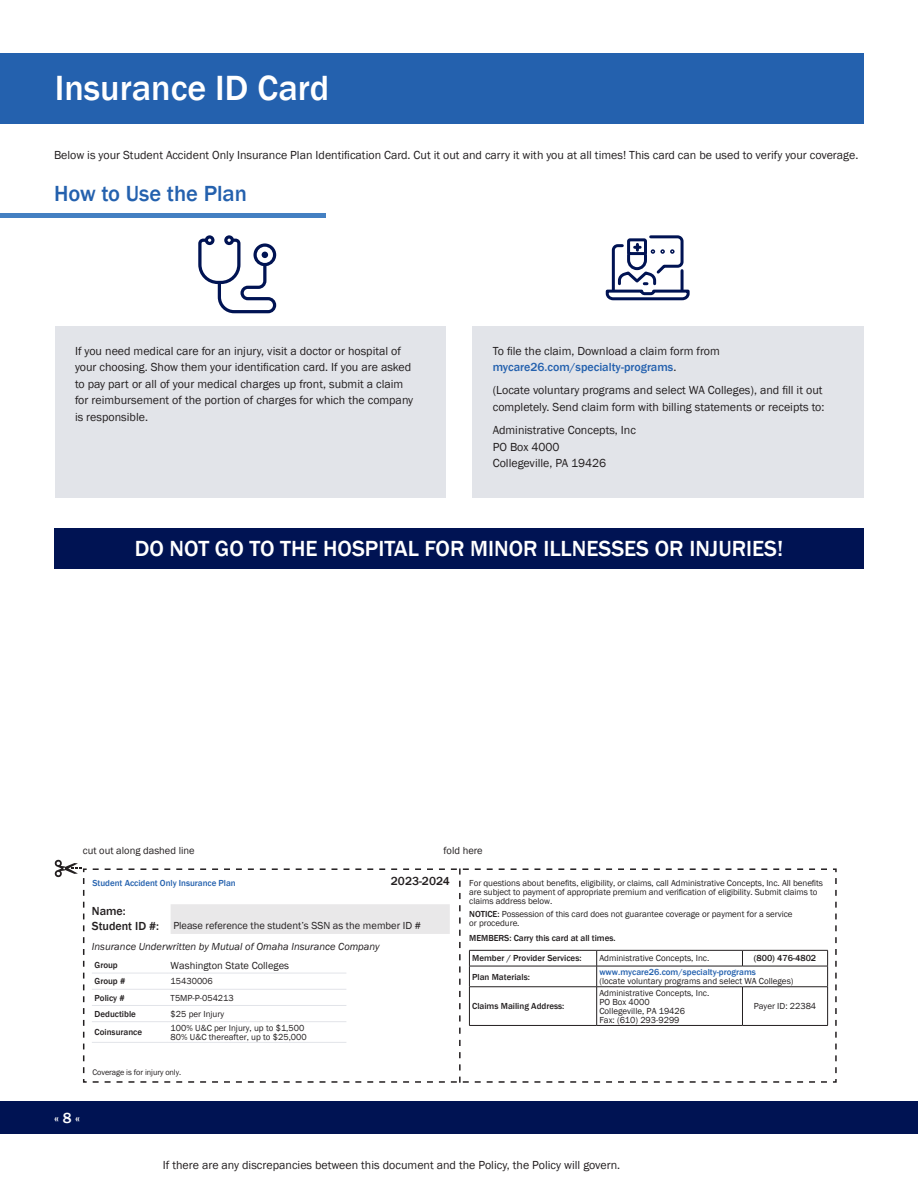
<style>
.page{position:relative;width:918px;height:1188px;background:#fff}
.page>*{position:absolute;margin:0;border:0;box-sizing:border-box;transform-origin:0 0}
.t1{font:500 36px "Franklin Gothic";color:#fff}
.t2{font:500 22.5px "Franklin Gothic";color:#fff}
.t3{font:500 22.5px "Franklin Gothic";color:#2461ae}
.t4{font:500 15px "Franklin Gothic";color:#fff}
.t5{font:12px/16.5px "Franklin Gothic";color:#231f20}
.t6{font:500 12px "Franklin Gothic";color:#231f20}
.t7{font:10.5px "Franklin Gothic";color:#231f20}
.t8{font:italic 10.5px "Franklin Gothic";color:#231f20}
.t9{font:9px/9px "Franklin Gothic";letter-spacing:-.005em;color:#231f20}
.t10{font:500 9px "Franklin Gothic";color:#231f20}
.t11{font:500 9px "Franklin Gothic";letter-spacing:-.005em;color:#2461ae}
.t12{font:8.25px "Franklin Gothic";letter-spacing:-.01em;color:#231f20}
.s1{font-weight:500;color:#2461ae}
.s2{font-weight:500;font-size:12px}
.s3{font-weight:500}
</style>
<div class="page">
<div style="left:0;top:1102px;width:918px;height:32px;background:#001353"></div>
<div style="left:0;top:53px;width:864px;height:71px;background:#2461ae"></div>
<svg style="left:605px;top:235px;width:85px;height:66px"></svg>
<svg style="left:198px;top:235px;width:78px;height:78px"></svg>
<div style="left:55px;top:326px;width:391px;height:172px;background:#e2e4e9"></div>
<div style="left:472px;top:326px;width:392px;height:172px;background:#e2e4e9"></div>
<hr style="left:0;top:213px;width:326px;height:4px;background:#4480c2">
<div style="left:54px;top:528px;width:810px;height:41px;background:#001353"></div>
<svg style="left:54px;top:859px;width:28px;height:19px"></svg>
<svg style="left:92px;top:868px;width:745px;height:215px"></svg>
<h1 class="t1" style="left:55px;top:66px;width:276px">Insurance ID Card</h1>
<p class="t5" style="left:54px;top:147px;width:806px">Below is your Student Accident Only Insurance Plan Identification Card. Cut it out and carry it with you at all times! This card can be used to verify your coverage.</p>
<h2 class="t3" style="left:54px;top:180px;width:195px">How to Use the Plan</h2>
<p class="t5" style="left:75px;top:343px;width:340px">If you need medical care for an injury, visit a doctor or hospital of your choosing. Show them your identification card. If you are asked to pay part or all of your medical charges up front, submit a claim for reimbursement of the portion of charges for which the company is responsible.</p>
<p class="t5" style="left:493px;top:343px;width:229px">To file the claim, Download a claim form from <span class="s1">mycare26.com/specialty-programs</span>.</p>
<p class="t5" style="left:493px;top:382px;width:333px">(Locate voluntary programs and select WA Colleges), and fill it out completely. Send claim form with billing statements or receipts to:</p>
<p class="t5" style="left:493px;top:422px;width:145px">Administrative Concepts, Inc<br>PO Box 4000<br>Collegeville, PA 19426</p>
<h2 class="t2" style="left:135px;top:535px;width:650px">DO NOT GO TO THE HOSPITAL FOR MINOR ILLNESSES OR INJURIES!</h2>
<p class="t7" style="left:83px;top:844px;width:113px">cut out along dashed line</p>
<p class="t7" style="left:444px;top:844px;width:41px">fold here</p>
<p class="t11" style="left:92px;top:878px;width:145px">Student Accident Only Insurance Plan</p>
<p class="t6" style="left:391px;top:874px;width:60px">2023-2024</p>
<p class="t6" style="left:92px;top:904px;width:35px">Name:</p>
<p class="t7" style="left:92px;top:919px;width:331px"><span class="s2">Student ID #:</span> Please reference the student’s SSN as the member ID #</p>
<p class="t8" style="left:92px;top:940px;width:289px">Insurance Underwritten by Mutual of Omaha Insurance Company</p>
<p class="t10" style="left:95px;top:960px;width:25px">Group</p>
<p class="t7" style="left:171px;top:959px;width:120px">Washington State Colleges</p>
<p class="t10" style="left:95px;top:976px;width:32px">Group #</p>
<p class="t9" style="left:171px;top:977px;width:44px">15430006</p>
<p class="t10" style="left:95px;top:992px;width:32px">Policy #</p>
<p class="t9" style="left:171px;top:993px;width:65px">T5MP-P-054213</p>
<p class="t10" style="left:95px;top:1008px;width:43px">Deductible</p>
<p class="t9" style="left:171px;top:1009px;width:55px">$25 per Injury</p>
<p class="t10" style="left:95px;top:1027px;width:49px">Coinsurance</p>
<p class="t9" style="left:171px;top:1023px;width:138px">100% U&amp;C per Injury, up to $1,500<br>80% U&amp;C thereafter, up to $25,000</p>
<p class="t12" style="left:92px;top:1067px;width:90px">Coverage is for injury only.</p>
<p class="t4" style="left:54px;top:1109px;width:28px">« 8 «</p>
<p class="t9" style="left:469px;top:879px;width:355px">For questions about benefits, eligibility, or claims, call Administrative Concepts, Inc. All benefits are subject to payment of appropriate premium and verification of eligibility. Submit claims to claims address below.</p>
<p class="t9" style="left:469px;top:909px;width:325px"><span class="s3">NOTICE:</span> Possession of this card does not guarantee coverage or payment for a service or procedure.</p>
<p class="t10" style="left:469px;top:932px;width:148px">MEMBERS: Carry this card at all times.</p>
<p class="t10" style="left:472px;top:953px;width:111px">Member / Provider Services:</p>
<p class="t9" style="left:599px;top:954px;width:111px">Administrative Concepts, Inc.</p>
<p class="t10" style="left:754px;top:953px;width:64px">(800) 476-4802</p>
<p class="t10" style="left:472px;top:971px;width:59px">Plan Materials:</p>
<p class="t11" style="left:599px;top:966px;width:158px">www.mycare26.com/specialty-programs</p>
<p class="t9" style="left:599px;top:977px;width:196px">(locate voluntary programs and select WA Colleges)</p>
<p class="t10" style="left:472px;top:1001px;width:94px">Claims Mailing Address:</p>
<p class="t9" style="left:599px;top:988px;width:111px">Administrative Concepts, Inc.<br>PO Box 4000<br>Collegeville, PA 19426<br>Fax: (610) 293-9299</p>
<p class="t9" style="left:754px;top:1002px;width:64px">Payer ID: 22384</p>
<p class="t5" style="left:163px;top:1157px;width:459px">If there are any discrepancies between this document and the Policy, the Policy will govern.</p>
</div>
